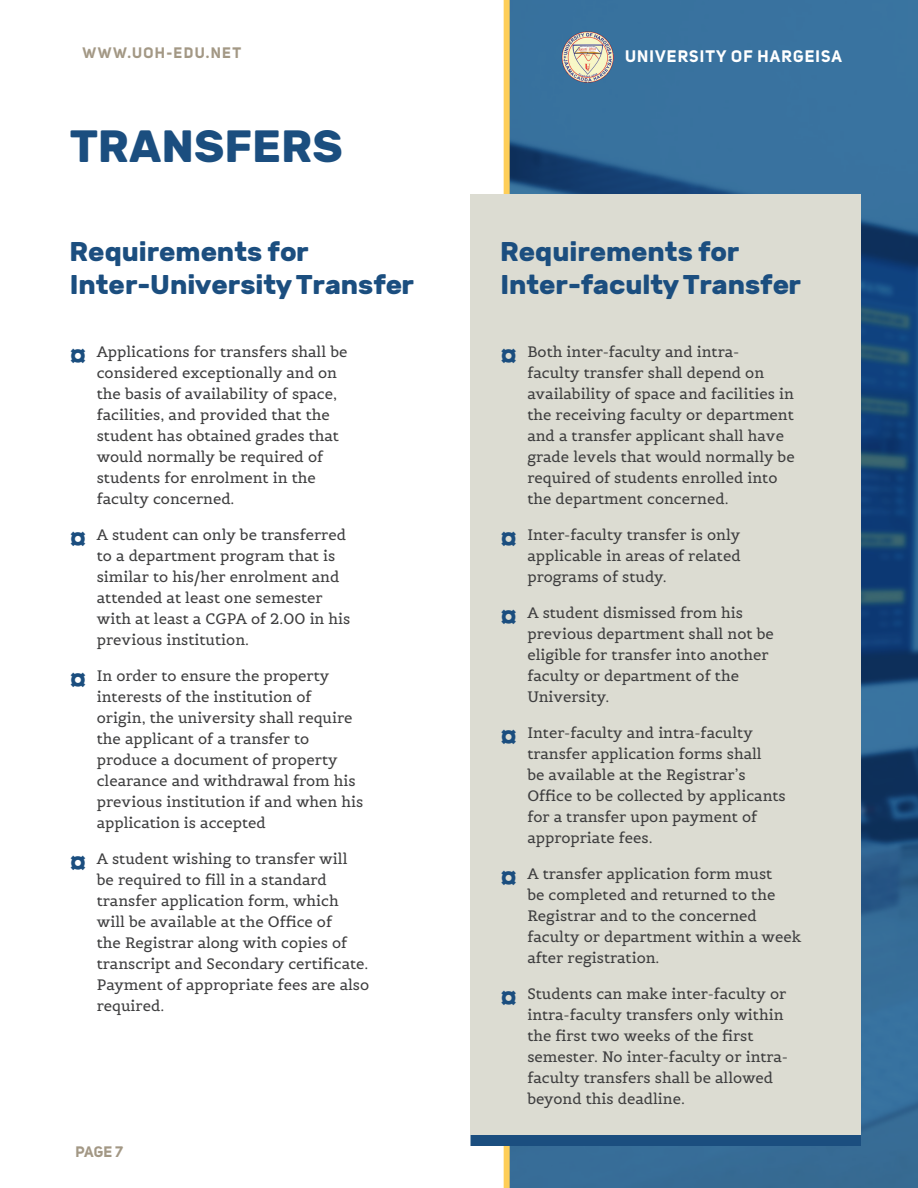
<style>
.page{position:relative;width:918px;height:1188px;background:#fff}
.page>*{position:absolute;margin:0;border:0;box-sizing:border-box;transform-origin:0 0}
.Cover_2_Color{font:700 45px "Rubik";color:#1b4e7f}
.t1{font:700 27px "Rubik";color:#1b4e7f}
.Body_Bold{font:700 16.5px "Uni Sans";letter-spacing:.07em;color:#fff}
.t2{font:15px/21px "Belgrano";color:#3e3e3f}
.Body{font:700 15px "Uni Sans";letter-spacing:.095em;color:#a39885}
.s1{font-family:"Uni Sans";font-weight:700;font-size:27px;color:#1b4e7f}
</style>
<div class="page">
<svg style="left:504px;top:0;width:414px;height:1188px;background:#306490"></svg>
<img style="left:562px;top:31px;width:51px;height:51px">
<div style="left:470px;top:194px;width:391px;height:940px;background:#dcdcd2"></div>
<p class="Body" style="left:83px;top:43px;width:160px">WWW.UOH-EDU.NET</p>
<p class="Body_Bold" style="left:625px;top:46px;width:218px">UNIVERSITY OF HARGEISA</p>
<p class="Cover_2_Color" style="left:70px;top:119px;width:275px">TRANSFERS</p>
<h1 class="t1" style="left:70px;top:236px;width:240px">Requirements for</h1>
<h1 class="t1" style="left:70px;top:269px;width:346px">Inter-University Transfer</h1>
<p class="t2" style="left:97px;top:341px;width:252px;text-indent:-27px"><span class="s1">¤</span> Applications for transfers shall be considered exceptionally and on the basis of availability of space, facilities, and provided that the student has obtained grades that would normally be required of students for enrolment in the faculty concerned.</p>
<p class="t2" style="left:97px;top:524px;width:255px;text-indent:-27px"><span class="s1">¤</span> A student can only be transferred to a department program that is similar to his/her enrolment and attended at least one semester with at least a CGPA of 2.00 in his previous institution.</p>
<p class="t2" style="left:97px;top:665px;width:268px;text-indent:-27px"><span class="s1">¤</span> In order to ensure the property interests of the institution of origin, the university shall require the applicant of a transfer to produce a document of property clearance and withdrawal from his previous institution if and when his application is accepted</p>
<p class="t2" style="left:97px;top:848px;width:274px;text-indent:-27px"><span class="s1">¤</span> A student wishing to transfer will<br>be required to fill in a standard transfer application form, which will be available at the Office of<br>the Registrar along with copies of transcript and Secondary certificate.<br>Payment of appropriate fees are also required.</p>
<p class="Body" style="left:76px;top:1143px;width:49px">PAGE 7</p>
<h1 class="t1" style="left:500px;top:236px;width:240px">Requirements for</h1>
<h1 class="t1" style="left:500px;top:269px;width:302px">Inter-faculty Transfer</h1>
<p class="t2" style="left:527px;top:341px;width:269px;text-indent:-27px"><span class="s1">¤</span> Both inter-faculty and intra&shy;faculty transfer shall depend on availability of space and facilities in the receiving faculty or department and a transfer applicant shall have grade levels that would normally be required of students enrolled into the department concerned.</p>
<p class="t2" style="left:527px;top:524px;width:215px;text-align:justify;text-indent:-27px"><span class="s1">¤</span> Inter-faculty transfer is only applicable in areas of related programs of study.</p>
<p class="t2" style="left:527px;top:602px;width:248px;text-indent:-27px"><span class="s1">¤</span> A student dismissed from his previous department shall not be eligible for transfer into another faculty or department of the<br>University.</p>
<p class="t2" style="left:527px;top:722px;width:260px;text-indent:-27px"><span class="s1">¤</span> Inter-faculty and intra-faculty transfer application forms shall<br>be available at the Registrar’s<br>Office to be collected by applicants for a transfer upon payment of appropriate fees.</p>
<p class="t2" style="left:527px;top:863px;width:275px;text-indent:-27px"><span class="s1">¤</span> A transfer application form must<br>be completed and returned to the<br>Registrar and to the concerned faculty or department within a week after registration.</p>
<p class="t2" style="left:527px;top:983px;width:262px;text-indent:-27px"><span class="s1">¤</span> Students can make inter-faculty or intra-faculty transfers only within the first two weeks of the first semester. No inter-faculty or intra&shy;faculty transfers shall be allowed beyond this deadline.</p>
</div>
